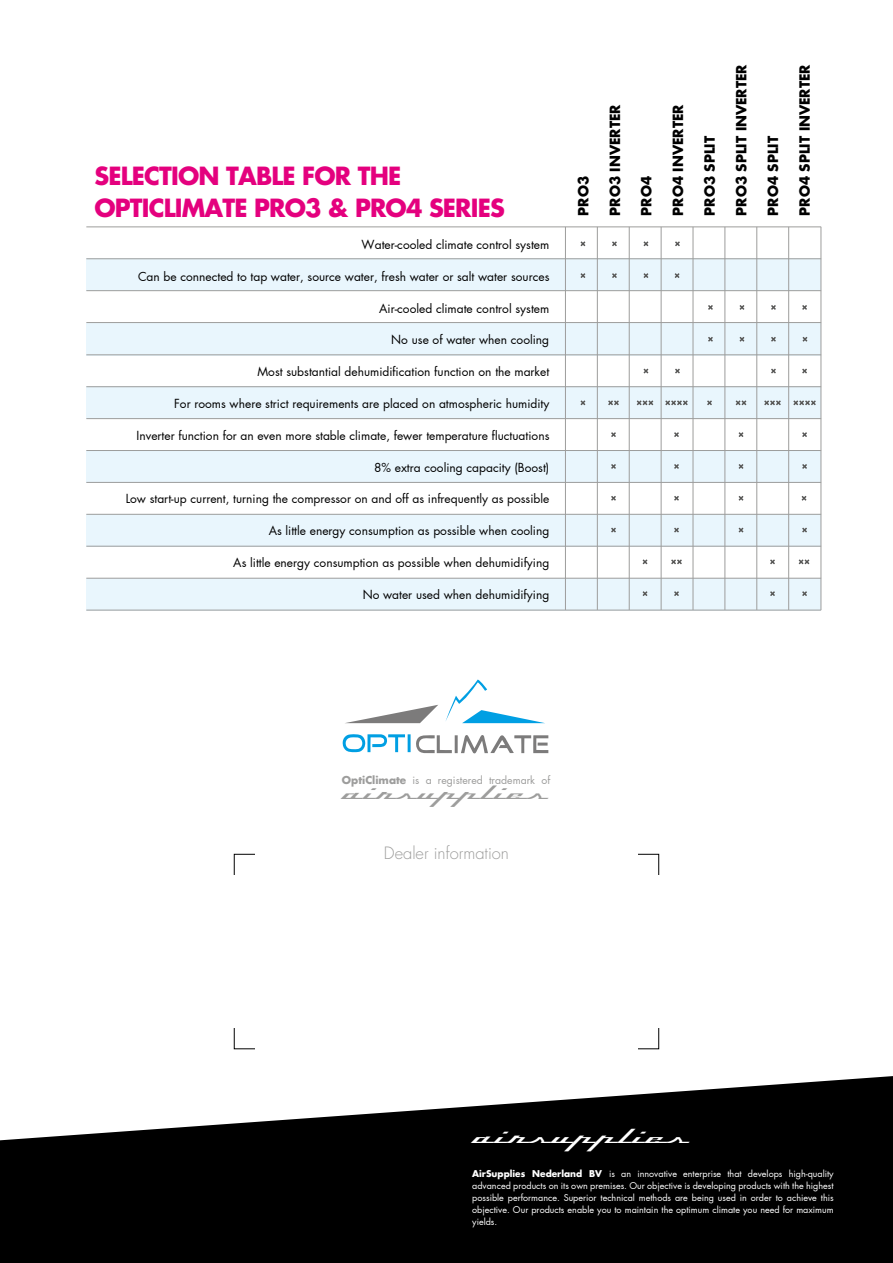
<style>
.page{position:relative;width:893px;height:1263px;background:#fff}
.page>*{position:absolute;margin:0;border:0;box-sizing:border-box;transform-origin:0 0}
.t1{font:30px "Top Speed";color:#fff}
.t2{font:28.5px "Top Speed";color:#9d9d9c}
.t3{font:700 24px/31.8px "Futura Std";letter-spacing:-.035em;color:#e4007e}
.t4{font:300 16.5px "Futura Std";color:#9d9d9c}
.t5{font:700 13.5px "Futura Std";color:#000}
.t6{font:12px "Futura Std";color:#000}
.t7{font:10.5px "Futura Std";color:#9d9d9c}
.t8{font:9px/12px "Futura Std";color:#fff;text-align:justify}
.s1{font-weight:700}
</style>
<div class="page">
<svg style="left:0;top:1076px;width:893px;height:187px;fill:#000"></svg>
<div style="left:255px;top:845px;width:383px;height:237px;background:#fff"></div>
<svg style="left:342px;top:734px;width:206px;height:20px"></svg>
<svg style="left:445px;top:679px;width:99px;height:44px"></svg>
<svg style="left:346px;top:705px;width:92px;height:18px"></svg>
<div style="left:86px;top:258px;width:735px;height:33px;background:#e9f6fd"></div>
<div style="left:86px;top:387px;width:735px;height:32px;background:#e9f6fd"></div>
<div style="left:86px;top:323px;width:735px;height:32px;background:#e9f6fd"></div>
<div style="left:86px;top:450px;width:735px;height:33px;background:#e9f6fd"></div>
<div style="left:86px;top:514px;width:735px;height:32px;background:#e9f6fd"></div>
<div style="left:86px;top:578px;width:735px;height:32px;background:#e9f6fd"></div>
<svg style="left:581px;top:241px;width:4px;height:5px"></svg>
<svg style="left:612px;top:241px;width:5px;height:5px"></svg>
<svg style="left:644px;top:241px;width:4px;height:5px"></svg>
<svg style="left:675px;top:241px;width:5px;height:5px"></svg>
<svg style="left:581px;top:273px;width:4px;height:5px"></svg>
<svg style="left:612px;top:273px;width:5px;height:5px"></svg>
<svg style="left:644px;top:273px;width:4px;height:5px"></svg>
<svg style="left:675px;top:273px;width:4px;height:5px"></svg>
<svg style="left:708px;top:305px;width:5px;height:5px"></svg>
<svg style="left:740px;top:305px;width:4px;height:5px"></svg>
<svg style="left:771px;top:305px;width:5px;height:5px"></svg>
<svg style="left:802px;top:305px;width:5px;height:5px"></svg>
<svg style="left:708px;top:337px;width:5px;height:5px"></svg>
<svg style="left:740px;top:337px;width:4px;height:5px"></svg>
<svg style="left:771px;top:337px;width:5px;height:5px"></svg>
<svg style="left:803px;top:337px;width:4px;height:5px"></svg>
<svg style="left:644px;top:369px;width:4px;height:4px"></svg>
<svg style="left:675px;top:369px;width:5px;height:4px"></svg>
<svg style="left:771px;top:369px;width:5px;height:4px"></svg>
<svg style="left:802px;top:369px;width:5px;height:4px"></svg>
<svg style="left:581px;top:400px;width:4px;height:5px"></svg>
<svg style="left:608px;top:400px;width:11px;height:5px"></svg>
<svg style="left:637px;top:400px;width:16px;height:5px"></svg>
<svg style="left:665px;top:400px;width:23px;height:5px"></svg>
<svg style="left:707px;top:400px;width:5px;height:5px"></svg>
<svg style="left:736px;top:400px;width:10px;height:5px"></svg>
<svg style="left:764px;top:400px;width:17px;height:5px"></svg>
<svg style="left:793px;top:400px;width:23px;height:5px"></svg>
<svg style="left:611px;top:432px;width:5px;height:5px"></svg>
<svg style="left:674px;top:432px;width:5px;height:5px"></svg>
<svg style="left:739px;top:432px;width:4px;height:5px"></svg>
<svg style="left:802px;top:432px;width:5px;height:5px"></svg>
<svg style="left:611px;top:464px;width:5px;height:5px"></svg>
<svg style="left:674px;top:464px;width:5px;height:5px"></svg>
<svg style="left:739px;top:464px;width:4px;height:5px"></svg>
<svg style="left:802px;top:464px;width:5px;height:5px"></svg>
<svg style="left:611px;top:496px;width:5px;height:5px"></svg>
<svg style="left:674px;top:496px;width:5px;height:5px"></svg>
<svg style="left:739px;top:496px;width:4px;height:5px"></svg>
<svg style="left:802px;top:496px;width:4px;height:5px"></svg>
<svg style="left:611px;top:528px;width:5px;height:4px"></svg>
<svg style="left:674px;top:528px;width:5px;height:4px"></svg>
<svg style="left:739px;top:528px;width:4px;height:4px"></svg>
<svg style="left:802px;top:528px;width:5px;height:4px"></svg>
<svg style="left:643px;top:559px;width:4px;height:5px"></svg>
<svg style="left:671px;top:559px;width:11px;height:5px"></svg>
<svg style="left:770px;top:559px;width:5px;height:5px"></svg>
<svg style="left:799px;top:559px;width:10px;height:5px"></svg>
<svg style="left:643px;top:591px;width:4px;height:5px"></svg>
<svg style="left:674px;top:591px;width:5px;height:5px"></svg>
<svg style="left:770px;top:591px;width:5px;height:5px"></svg>
<svg style="left:802px;top:591px;width:5px;height:5px"></svg>
<hr style="left:86px;top:290px;width:735px;height:1px;background:#9d9d9c">
<hr style="left:86px;top:418px;width:735px;height:1px;background:#9d9d9c">
<hr style="left:86px;top:546px;width:735px;height:1px;background:#9d9d9c">
<hr style="left:86px;top:610px;width:735px;height:1px;background:#9d9d9c">
<hr style="left:86px;top:258px;width:735px;height:1px;background:#9d9d9c">
<hr style="left:86px;top:386px;width:735px;height:1px;background:#9d9d9c">
<hr style="left:86px;top:514px;width:735px;height:1px;background:#9d9d9c">
<hr style="left:86px;top:578px;width:735px;height:1px;background:#9d9d9c">
<hr style="left:86px;top:227px;width:735px;height:1px;background:#9d9d9c">
<hr style="left:86px;top:355px;width:735px;height:1px;background:#9d9d9c">
<hr style="left:86px;top:482px;width:735px;height:1px;background:#9d9d9c">
<hr style="left:86px;top:322px;width:735px;height:1px;background:#9d9d9c">
<hr style="left:86px;top:450px;width:735px;height:1px;background:#9d9d9c">
<hr style="left:725px;top:227px;width:1px;height:383px;background:#9d9d9c">
<hr style="left:597px;top:227px;width:1px;height:383px;background:#9d9d9c">
<hr style="left:756px;top:227px;width:1px;height:383px;background:#9d9d9c">
<hr style="left:629px;top:227px;width:1px;height:383px;background:#9d9d9c">
<hr style="left:788px;top:227px;width:1px;height:383px;background:#9d9d9c">
<hr style="left:661px;top:227px;width:1px;height:383px;background:#9d9d9c">
<hr style="left:821px;top:227px;width:1px;height:383px;background:#9d9d9c">
<hr style="left:693px;top:227px;width:1px;height:383px;background:#9d9d9c">
<hr style="left:565px;top:227px;width:1px;height:383px;background:#9d9d9c">
<h3 class="t3" style="left:94px;top:160px;width:412px">SELECTION TABLE FOR THE<br>OPTICLIMATE PRO3 &amp; PRO4 SERIES</h3>
<p class="t6" style="left:362px;top:237px;width:189px">Water-cooled climate control system</p>
<p class="t6" style="left:138px;top:269px;width:413px">Can be connected to tap water, source water, fresh water or salt water sources</p>
<p class="t6" style="left:379px;top:301px;width:172px">Air-cooled climate control system</p>
<p class="t6" style="left:391px;top:332px;width:159px">No use of water when cooling</p>
<p class="t6" style="left:257px;top:364px;width:293px">Most substantial dehumidification function on the market</p>
<p class="t6" style="left:174px;top:396px;width:377px">For rooms where strict requirements are placed on atmospheric humidity</p>
<p class="t6" style="left:137px;top:428px;width:414px">Inverter function for an even more stable climate, fewer temperature fluctuations</p>
<p class="t6" style="left:374px;top:460px;width:177px">8% extra cooling capacity (Boost)</p>
<p class="t6" style="left:126px;top:491px;width:425px">Low start-up current, turning the compressor on and off as infrequently as possible</p>
<p class="t6" style="left:269px;top:523px;width:282px">As little energy consumption as possible when cooling</p>
<p class="t6" style="left:233px;top:555px;width:318px">As little energy consumption as possible when dehumidifying</p>
<p class="t6" style="left:363px;top:587px;width:188px">No water used when dehumidifying</p>
<p class="t5" style="left:574px;top:216px;width:41px;rotate:-90deg">PRO3</p>
<p class="t5" style="left:606px;top:216px;width:113px;rotate:-90deg">PRO3 INVERTER</p>
<p class="t5" style="left:638px;top:216px;width:41px;rotate:-90deg">PRO4</p>
<p class="t5" style="left:669px;top:216px;width:113px;rotate:-90deg">PRO4 INVERTER</p>
<p class="t5" style="left:701px;top:216px;width:81px;rotate:-90deg">PRO3 SPLIT</p>
<p class="t5" style="left:732px;top:216px;width:153px;rotate:-90deg">PRO3 SPLIT INVERTER</p>
<p class="t5" style="left:764px;top:216px;width:81px;rotate:-90deg">PRO4 SPLIT</p>
<p class="t5" style="left:796px;top:216px;width:153px;rotate:-90deg">PRO4 SPLIT INVERTER</p>
<p class="t7" style="left:342px;top:774px;width:210px"><span class="s1">OptiClimate</span> is a registered trademark of</p>
<h2 class="t2" style="left:342px;top:777px;width:208px">airSupplies</h2>
<h3 class="t4" style="left:384px;top:843px;width:127px">Dealer information</h3>
<h1 class="t1" style="left:472px;top:1119px;width:219px">airSupplies</h1>
<p class="t8" style="left:472px;top:1168px;width:363px"><span class="s1">AirSupplies Nederland BV</span> is an innovative enterprise that develops high-quality advanced products on its own premises. Our objective is developing products with the highest possible performance. Superior technical methods are being used in order to achieve this objective. Our products enable you to maintain the optimum climate you need for maximum yields.</p>
</div>
